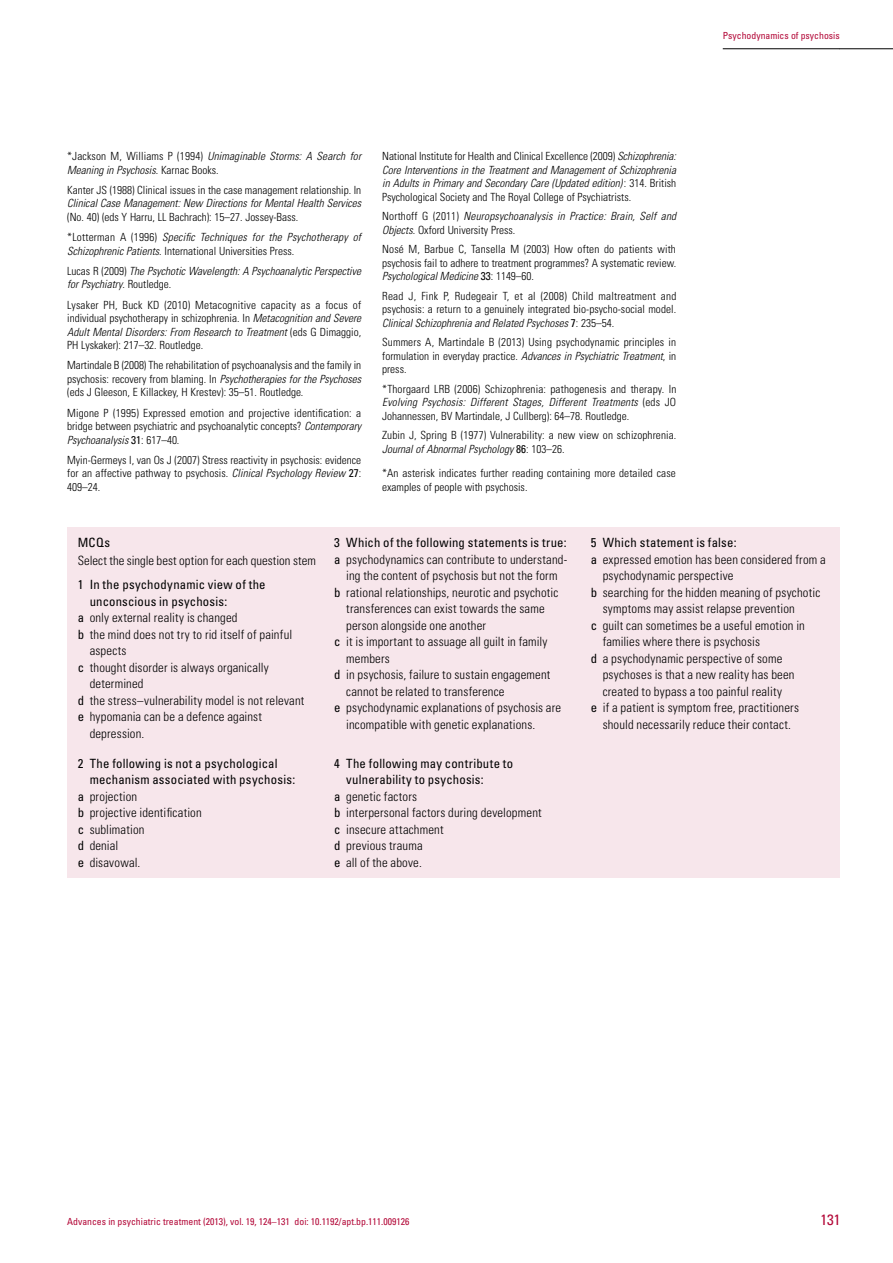
<style>
.page{position:relative;width:893px;height:1263px;background:#fff}
.page>*{position:absolute;margin:0;border:0;box-sizing:border-box;transform-origin:0 0}
.t1{font:condensed 15px "Univers LT Std";color:#b30838}
.t2{font:300 condensed 12.75px "Univers LT Std";letter-spacing:.015em;color:#000}
.t3{font:condensed 12.75px "Univers LT Std";letter-spacing:.015em;color:#000}
.t4{font:300 condensed 11.25px/13.5px "Univers LT Std";color:#000;text-align:justify}
.t5{font:italic 300 condensed 11.25px/13.5px "Univers LT Std";color:#000}
.t6{font:condensed 9.75px "Univers LT Std";color:#b30838}
.s1{font-style:normal}
.s2{font-style:italic}
.s3{font-weight:400}
</style>
<div class="page">
<hr style="left:723px;top:49px;width:117px;height:1px;background:#000">
<hr style="left:839px;top:49px;width:54px;height:1px;background:#000">
<div style="left:67px;top:528px;width:773px;height:350px;background:#f7e6eb"></div>
<p class="t5" style="left:67px;top:150px;width:295px"><span class="s1">*Jackson M, Williams P (1994)</span> Unimaginable Storms: A Search for<br>Meaning in Psychosis<span class="s1">. Karnac Books.</span></p>
<p class="t4" style="left:67px;top:183px;width:296px">Kanter JS (1988) Clinical issues in the case management relationship. In</p>
<p class="t5" style="left:67px;top:197px;width:296px">Clinical Case Management: New Directions for Mental Health Services</p>
<p class="t4" style="left:67px;top:207px;width:295px;line-height:20.2px">(No. 40) (eds Y Harru, LL Bachrach): 15–27. Jossey-Bass.<br>*Lotterman A (1996) <span class="s2">Specific Techniques for the Psychotherapy of</span></p>
<p class="t5" style="left:67px;top:241px;width:295px;line-height:20.2px">Schizophrenic Patients<span class="s1">. International Universities Press.<br>Lucas R (2009)</span> The Psychotic Wavelength: A Psychoanalytic Perspective</p>
<p class="t4" style="left:67px;top:274px;width:295px;line-height:20.2px"><span class="s2">for Psychiatry</span>. Routledge.<br>Lysaker PH, Buck KD (2010) Metacognitive capacity as a focus of</p>
<p class="t4" style="left:67px;top:311px;width:296px">individual psychotherapy in schizophrenia. In <span class="s2">Metacognition and Severe Adult Mental Disorders: From Research to Treatment</span> (eds G Dimaggio, PH Lyskaker): 217–32. Routledge.</p>
<p class="t4" style="left:67px;top:359px;width:296px">Martindale B (2008) The rehabilitation of psychoanalysis and the family in psychosis: recovery from blaming. In <span class="s2">Psychotherapies for the Psychoses </span>(eds J Gleeson, E Killackey, H Krestev): 35–51. Routledge.</p>
<p class="t4" style="left:67px;top:406px;width:296px">Migone P (1995) Expressed emotion and projective identification: a bridge between psychiatric and psychoanalytic concepts? <span class="s2">Contemporary Psychoanalysis</span> <span class="s3">31</span>: 617–40.</p>
<p class="t4" style="left:67px;top:453px;width:296px">Myin-Germeys I, van Os J (2007) Stress reactivity in psychosis: evidence for an affective pathway to psychosis. <span class="s2">Clinical Psychology Review</span> <span class="s3">27</span>:<br>409–24.</p>
<p class="t5" style="left:382px;top:150px;width:295px;text-align:justify"><span class="s1">National Institute for Health and Clinical Excellence (2009)</span> Schizophrenia:<br>Core Interventions in the Treatment and Management of Schizophrenia in Adults in Primary and Secondary Care (Updated edition) <span class="s1">: 314. British Psychological Society and The Royal College of Psychiatrists.</span></p>
<p class="t5" style="left:382px;top:210px;width:296px"><span class="s1">Northoff G (2011)</span> Neuropsychoanalysis in Practice: Brain, Self and<br>Objects<span class="s1">. Oxford University Press.</span></p>
<p class="t4" style="left:382px;top:242px;width:295px">Nosé M, Barbue C, Tansella M (2003) How often do patients with psychosis fail to adhere to treatment programmes? A systematic review.<br><span class="s2">Psychological Medicine</span> <span class="s3">33</span>: 1149–60.</p>
<p class="t4" style="left:382px;top:289px;width:296px">Read J, Fink P, Rudegeair T, et al (2008) Child maltreatment and psychosis: a return to a genuinely integrated bio-psycho-social model.<br><span class="s2">Clinical Schizophrenia and Related Psychoses</span> <span class="s3">7</span>: 235–54.</p>
<p class="t4" style="left:382px;top:335px;width:295px">Summers A, Martindale B (2013) Using psychodynamic principles in formulation in everyday practice. <span class="s2">Advances in Psychiatric Treatment</span>, in press.</p>
<p class="t4" style="left:382px;top:382px;width:296px">*Thorgaard LRB (2006) Schizophrenia: pathogenesis and therapy. In <span class="s2">Evolving Psychosis: Different Stages, Different Treatments</span> (eds JO Johannessen, BV Martindale, J Cullberg): 64–78. Routledge.</p>
<p class="t4" style="left:382px;top:428px;width:296px">Zubin J, Spring B (1977) Vulnerability: a new view on schizophrenia.<br><span class="s2">Journal of Abnormal Psychology</span> <span class="s3">86</span>: 103–26.</p>
<p class="t4" style="left:382px;top:467px;width:295px">*An asterisk indicates further reading containing more detailed case examples of people with psychosis.</p>
<p class="t6" style="left:723px;top:30px;width:118px">Psychodynamics of psychosis</p>
<p class="t3" style="left:78px;top:535px;width:34px">MCQs</p>
<p class="t2" style="left:78px;top:553px;width:240px">Select the single best option for each question stem</p>
<p class="t3" style="left:78px;top:577px;width:189px">1 In the psychodynamic view of the</p>
<p class="t3" style="left:90px;top:593px;width:139px">unconscious in psychosis:</p>
<p class="t2" style="left:78px;top:610px;width:161px"><span class="s3">a</span> only external reality is changed</p>
<p class="t2" style="left:78px;top:627px;width:216px"><span class="s3">b</span> the mind does not try to rid itself of painful</p>
<p class="t2" style="left:90px;top:643px;width:38px">aspects</p>
<p class="t2" style="left:78px;top:660px;width:193px"><span class="s3">c</span> thought disorder is always organically</p>
<p class="t2" style="left:90px;top:676px;width:55px">determined</p>
<p class="t2" style="left:78px;top:693px;width:228px"><span class="s3">d</span> the stress–vulnerability model is not relevant</p>
<p class="t2" style="left:78px;top:709px;width:186px"><span class="s3">e</span> hypomania can be a defence against</p>
<p class="t2" style="left:90px;top:726px;width:56px">depression.</p>
<p class="t3" style="left:78px;top:755px;width:201px">2 The following is not a psychological</p>
<p class="t3" style="left:90px;top:772px;width:207px">mechanism associated with psychosis:</p>
<p class="t2" style="left:78px;top:789px;width:61px"><span class="s3">a</span> projection</p>
<p class="t2" style="left:78px;top:805px;width:126px"><span class="s3">b</span> projective identification</p>
<p class="t2" style="left:78px;top:822px;width:68px"><span class="s3">c</span> sublimation</p>
<p class="t2" style="left:78px;top:838px;width:42px"><span class="s3">d</span> denial</p>
<p class="t2" style="left:78px;top:855px;width:64px"><span class="s3">e</span> disavowal.</p>
<p class="t3" style="left:334px;top:535px;width:234px">3 Which of the following statements is true:</p>
<p class="t2" style="left:334px;top:552px;width:234px"><span class="s3">a</span> psychodynamics can contribute to understand-</p>
<p class="t2" style="left:346px;top:568px;width:213px">ing the content of psychosis but not the form</p>
<p class="t2" style="left:334px;top:585px;width:226px"><span class="s3">b</span> rational relationships, neurotic and psychotic</p>
<p class="t2" style="left:346px;top:601px;width:200px">transferences can exist towards the same</p>
<p class="t2" style="left:346px;top:618px;width:141px">person alongside one another</p>
<p class="t2" style="left:334px;top:634px;width:215px"><span class="s3">c</span> it is important to assuage all guilt in family</p>
<p class="t2" style="left:346px;top:651px;width:45px">members</p>
<p class="t2" style="left:334px;top:667px;width:218px"><span class="s3">d</span> in psychosis, failure to sustain engagement</p>
<p class="t2" style="left:346px;top:684px;width:160px">cannot be related to transference</p>
<p class="t2" style="left:334px;top:700px;width:228px"><span class="s3">e</span> psychodynamic explanations of psychosis are</p>
<p class="t2" style="left:346px;top:717px;width:191px">incompatible with genetic explanations.</p>
<p class="t3" style="left:334px;top:755px;width:180px">4 The following may contribute to</p>
<p class="t3" style="left:346px;top:772px;width:139px">vulnerability to psychosis:</p>
<p class="t2" style="left:334px;top:789px;width:85px"><span class="s3">a</span> genetic factors</p>
<p class="t2" style="left:334px;top:805px;width:209px"><span class="s3">b</span> interpersonal factors during development</p>
<p class="t2" style="left:334px;top:822px;width:111px"><span class="s3">c</span> insecure attachment</p>
<p class="t2" style="left:334px;top:838px;width:90px"><span class="s3">d</span> previous trauma</p>
<p class="t2" style="left:334px;top:855px;width:89px"><span class="s3">e</span> all of the above.</p>
<p class="t3" style="left:591px;top:535px;width:147px">5 Which statement is false:</p>
<p class="t2" style="left:591px;top:552px;width:237px"><span class="s3">a</span> expressed emotion has been considered from a</p>
<p class="t2" style="left:603px;top:568px;width:132px">psychodynamic perspective</p>
<p class="t2" style="left:591px;top:585px;width:231px"><span class="s3">b</span> searching for the hidden meaning of psychotic</p>
<p class="t2" style="left:603px;top:601px;width:194px">symptoms may assist relapse prevention</p>
<p class="t2" style="left:591px;top:618px;width:216px"><span class="s3">c</span> guilt can sometimes be a useful emotion in</p>
<p class="t2" style="left:603px;top:634px;width:159px">families where there is psychosis</p>
<p class="t2" style="left:591px;top:651px;width:193px"><span class="s3">d</span> a psychodynamic perspective of some</p>
<p class="t2" style="left:603px;top:667px;width:193px">psychoses is that a new reality has been</p>
<p class="t2" style="left:603px;top:684px;width:181px">created to bypass a too painful reality</p>
<p class="t2" style="left:591px;top:700px;width:210px"><span class="s3">e</span> if a patient is symptom free, practitioners</p>
<p class="t2" style="left:603px;top:717px;width:190px">should necessarily reduce their contact.</p>
<p class="t6" style="left:67px;top:1216px;width:344px">Advances in psychiatric treatment (2013), vol. 19, 124–131 doi: 10.1192/apt.bp.111.009126</p>
<h1 class="t1" style="left:820px;top:1210px;width:21px">131</h1>
</div>
